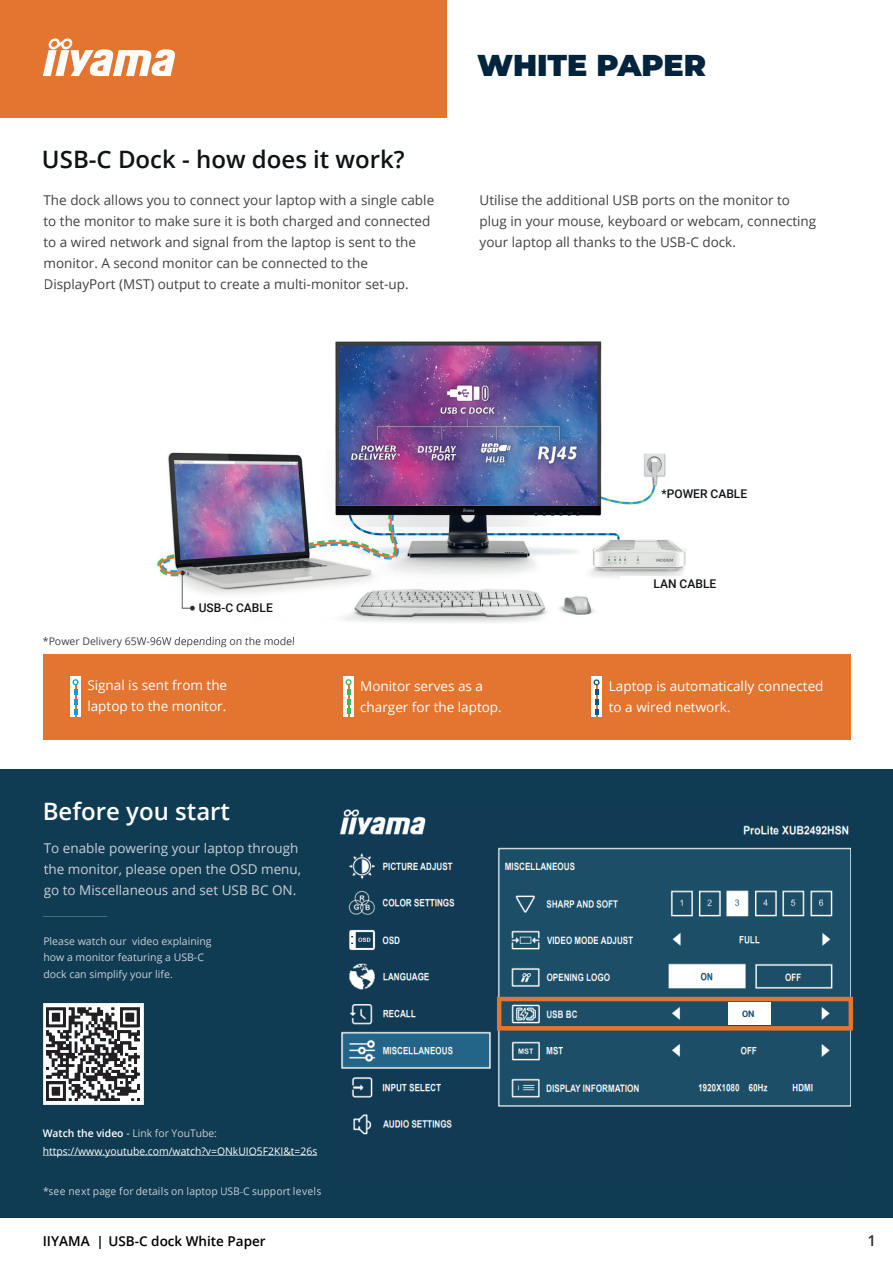
<style>
.page{position:relative;width:893px;height:1263px;background:#fff}
.page>*{position:absolute;margin:0;border:0;box-sizing:border-box;transform-origin:0 0}
.t1{font:900 30px "Montserrat";color:#02253d}
.t2{font:600 24px "Open Sans";color:#101315}
.t3{font:600 24px "Open Sans";color:#fff}
.t4{font:600 15px "Open Sans";color:#2c2f33}
.t5{font:13.5px/21px "Open Sans";color:#414244}
.t6{font:13.5px/21px "Open Sans";color:#fff}
.t7{font:13.5px/21px "Open Sans";color:#cbcfd8}
.t8{font:600 13.5px "Open Sans";color:#000001}
.t9{font:500 12px "Roboto";color:#101315}
.t10{font:10.5px/16.5px "Open Sans";color:#cbcfd8}
.t11{font:10.5px/17.9px "Open Sans";color:#fff}
.t12{font:10.5px "Open Sans";color:#414244}
.t13{font:700 9px "Roboto";color:#1d4e68}
.s1{font-weight:600}
.s2{color:#cacbcc}
.s3{font-size:13.65px}
</style>
<div class="page">
<img style="left:157px;top:341px;width:529px;height:296px">
<div style="left:0;top:0;width:447px;height:117px;background:#e37530"></div>
<svg style="left:43px;top:38px;width:132px;height:38px"></svg>
<div style="left:43px;top:654px;width:807px;height:86px;background:#e37530"></div>
<div style="left:0;top:770px;width:893px;height:448px;background:#0f3c53"></div>
<svg style="left:142px;top:641px;width:152px;height:1px"></svg>
<img style="left:141px;top:637px;width:153px;height:4px">
<img style="left:340px;top:809px;width:511px;height:326px">
<svg style="left:497px;top:997px;width:356px;height:33px;background:#5f605d"></svg>
<svg style="left:43px;top:1155px;width:274px;height:1px"></svg>
<div style="left:728px;top:1002px;width:43px;height:23px;background:#fff"></div>
<hr style="left:43px;top:916px;width:64px;height:1px;background:#506278">
<svg style="left:43px;top:1003px;width:101px;height:102px;background:#979798"></svg>
<div style="left:621px;top:576px;width:97px;height:14px;background:#fff"></div>
<div style="left:659px;top:488px;width:83px;height:14px;background:#fff"></div>
<div style="left:196px;top:600px;width:83px;height:14px;background:#fff"></div>
<div style="left:71px;top:676px;width:10px;height:40px;background:#fff"></div>
<hr style="left:75px;top:684px;width:1px;height:32px;background:#e37530">
<svg style="left:73px;top:679px;width:6px;height:35px"></svg>
<div style="left:343px;top:676px;width:11px;height:40px;background:#fff"></div>
<hr style="left:348px;top:684px;width:1px;height:32px;background:#e37530">
<svg style="left:345px;top:679px;width:6px;height:35px"></svg>
<div style="left:591px;top:677px;width:11px;height:40px;background:#fff"></div>
<hr style="left:596px;top:684px;width:1px;height:33px;background:#e37530">
<svg style="left:593px;top:679px;width:6px;height:35px"></svg>
<svg style="left:100px;top:1236px;width:1px;height:13px"></svg>
<p class="t2" style="left:42px;top:142px;width:364px">USB-C Dock - how does it work?</p>
<p class="t5" style="left:43px;top:189px;width:392px">The dock allows you to connect your laptop with a single cable to the monitor to make sure it is both charged and connected to a wired network and signal from the laptop is sent to the monitor. A second monitor can be connected to the DisplayPort (MST) output to create a multi-monitor set-up.</p>
<p class="t1" style="left:477px;top:43px;width:230px">WHITE PAPER</p>
<p class="t5" style="left:480px;top:189px;width:338px">Utilise the additional USB ports on the monitor to plug in your mouse, keyboard or webcam, connecting your laptop all thanks to the USB-C dock.</p>
<p class="t9" style="left:199px;top:599px;width:76px">USB-C CABLE</p>
<p class="t12" style="left:43px;top:634px;width:253px">*Power Delivery 65W-96W depending on the model</p>
<p class="t6" style="left:87px;top:674px;width:141px">Signal is sent from the laptop to the monitor.</p>
<p class="t3" style="left:43px;top:795px;width:189px">Before you start</p>
<p class="t7" style="left:44px;top:838px;width:259px">To enable powering your laptop through the monitor, please open the OSD menu, go to Miscellaneous and set USB BC ON.</p>
<p class="t10" style="left:43px;top:932px;width:170px">Please watch our video explaining how a monitor featuring a USB-C dock can simplify your life.</p>
<p class="t9" style="left:661px;top:485px;width:87px">*POWER CABLE</p>
<p class="t9" style="left:653px;top:575px;width:64px">LAN CABLE</p>
<p class="t6" style="left:360px;top:676px;width:143px">Monitor serves as a charger for the laptop.</p>
<p class="t6" style="left:609px;top:676px;width:216px">Laptop is automatically connected to a wired network.</p>
<p class="t13" style="left:742px;top:1008px;width:14px">ON</p>
<p class="t11" style="left:43px;top:1124px;width:276px"><span class="s1">Watch the video</span> - <span class="s2">Link for YouTube: </span>https://www.youtube.com/watch?v=ONkUIO5F2KI&amp;t=26s</p>
<p class="t10" style="left:43px;top:1183px;width:280px">*see next page for details on laptop USB-C support levels</p>
<p class="t8" style="left:43px;top:1232px;width:224px"><span class="s3">IIYAMA</span> USB-C dock White Paper</p>
<p class="t4" style="left:868px;top:1230px;width:10px">1</p>
</div>
